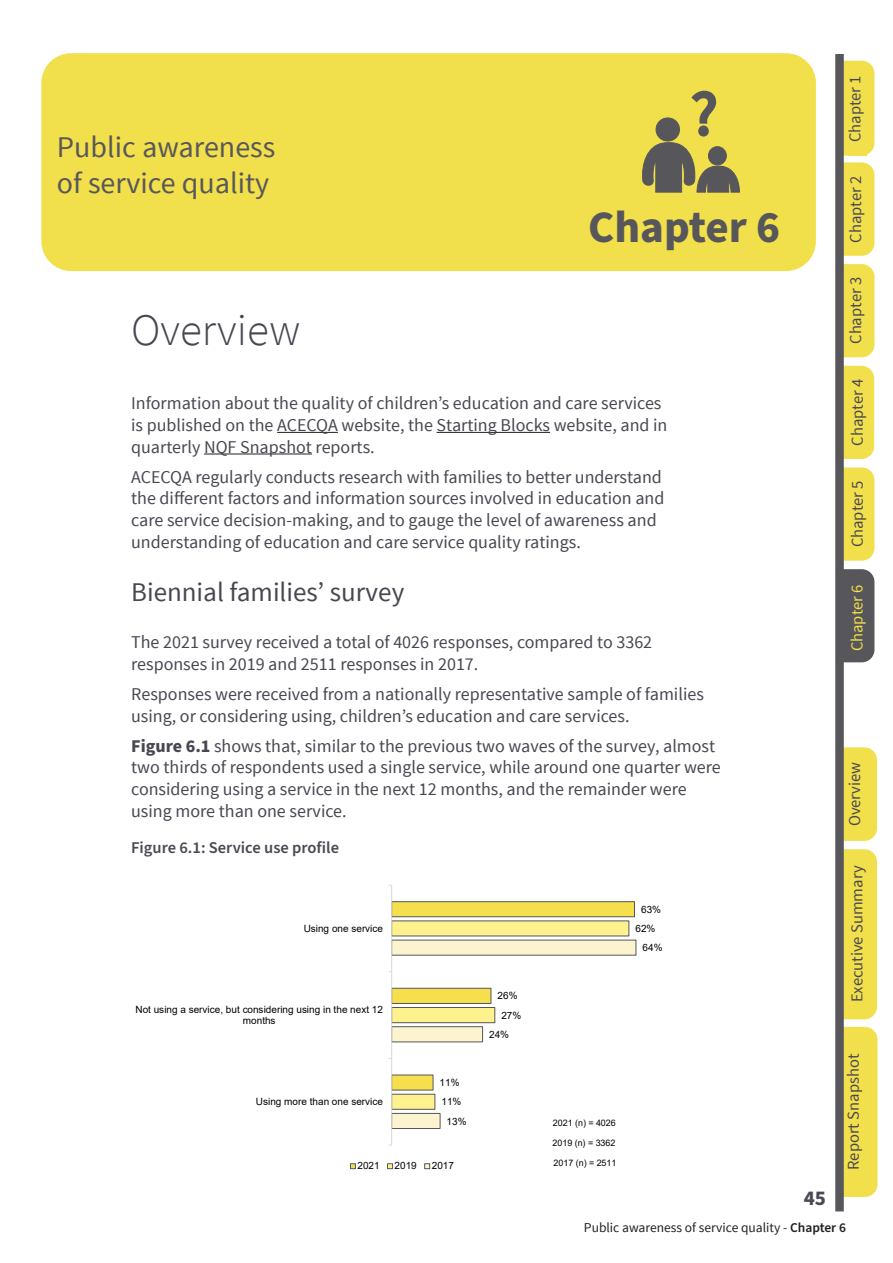
<style>
.page{position:relative;width:893px;height:1263px;background:#fff}
.page>*{position:absolute;margin:0;border:0;box-sizing:border-box;transform-origin:0 0}
.t1{font:61.35px "Source Sans Pro";color:#57575b}
.Banner_-_Chapter_tit{font:700 45px "Source Sans Pro";color:#57575b}
.t2{font:300 45px "Source Sans Pro";color:#474752}
.Banner_-_Description{font:30px/36px "Source Sans Pro";color:#57575b}
.Title_2{font:27px "Source Sans Pro";color:#474752}
.t3{font:700 21px "Source Sans Pro";color:#4a4a56}
.body_text{font:18px/21.6px "Source Sans Pro";color:#474752}
.t4{font:16.5px "Source Sans Pro";color:#474752}
.Figure_title{font:600 16.5px "Source Sans Pro";color:#4a4a56}
.t5{font:16.5px "Source Sans Pro";color:#494853}
.t6{font:16.5px "Source Sans Pro";color:#f2df4c}
.t7{font:13.5px "Source Sans Pro";color:#231f20}
.t8{font:10.05px/11.6px "Arial";letter-spacing:.005em;color:#000;text-align:center}
.t9{font:9px "Arial";letter-spacing:-.005em;color:#000}
.s1{font-weight:700}
.s2{font-weight:600}
</style>
<div class="page">
<div style="left:844px;top:1027px;width:33px;height:170px;background:#f2df4c"></div>
<div style="left:844px;top:747px;width:33px;height:94px;background:#f2df4c"></div>
<div style="left:844px;top:849px;width:33px;height:170px;background:#f2df4c"></div>
<div style="left:844px;top:467px;width:30px;height:94px;background:#f2df4c"></div>
<div style="left:844px;top:366px;width:30px;height:93px;background:#f2df4c"></div>
<div style="left:844px;top:162px;width:30px;height:94px;background:#f2df4c"></div>
<svg style="left:844px;top:61px;width:30px;height:95px"></svg>
<div style="left:848px;top:62px;width:19px;height:94px;background:#f2df4c"></div>
<div style="left:844px;top:264px;width:30px;height:93px;background:#f2df4c"></div>
<div style="left:844px;top:569px;width:30px;height:93px;background:#57575b"></div>
<div style="left:835px;top:54px;width:9px;height:1157px;background:#57575b"></div>
<div style="left:41px;top:53px;width:775px;height:218px;background:#f2df4c;border-radius:30px"></div>
<svg style="left:642px;top:117px;width:98px;height:76px"></svg>
<hr style="left:277px;top:432px;width:61px;height:1px;background:#231f20">
<hr style="left:437px;top:432px;width:113px;height:1px;background:#231f20">
<hr style="left:204px;top:453px;width:108px;height:1px;background:#231f20">
<svg style="left:392px;top:939px;width:245px;height:190px"></svg>
<svg style="left:392px;top:901px;width:243px;height:190px"></svg>
<hr style="left:391px;top:885px;width:1px;height:260px;background:#d9d9d9">
<svg style="left:389px;top:921px;width:240px;height:188px"></svg>
<svg style="left:350px;top:1163px;width:6px;height:6px"></svg>
<svg style="left:387px;top:1163px;width:6px;height:6px"></svg>
<svg style="left:424px;top:1163px;width:6px;height:6px"></svg>
<p class="Banner_-_Description" style="left:57px;top:130px;width:220px">Public awareness of service quality</p>
<h1 class="t2" style="left:131px;top:303px;width:171px">Overview</h1>
<p class="t1" style="left:691px;top:73px;width:28px">?</p>
<p class="Banner_-_Chapter_tit" style="left:588px;top:196px;width:193px">Chapter 6</p>
<p class="body_text" style="left:131px;top:393px;width:538px">Information about the quality of children’s education and care services is published on the ACECQA website, the Starting Blocks website, and in quarterly NQF Snapshot reports.</p>
<p class="body_text" style="left:131px;top:466px;width:535px">ACECQA regularly conducts research with families to better understand the different factors and information sources involved in education and care service decision-making, and to gauge the level of awareness and understanding of education and care service quality ratings.</p>
<p class="Title_2" style="left:131px;top:575px;width:275px">Biennial families’ survey</p>
<p class="body_text" style="left:131px;top:632px;width:523px">The 2021 survey received a total of 4026 responses, compared to 3362 responses in 2019 and 2511 responses in 2017.</p>
<p class="body_text" style="left:131px;top:684px;width:574px">Responses were received from a nationally representative sample of families using, or considering using, children’s education and care services.</p>
<p class="body_text" style="left:131px;top:735px;width:591px"><span class="s1">Figure 6.1</span> shows that, similar to the previous two waves of the survey, almost two thirds of respondents used a single service, while around one quarter were considering using a service in the next 12 months, and the remainder were using more than one service.</p>
<p class="Figure_title" style="left:131px;top:837px;width:209px">Figure 6.1: Service use profile</p>
<p class="t8" style="left:304px;top:922px;width:81px">Using one service</p>
<p class="t8" style="left:135px;top:1003px;width:249px">Not using a service, but considering using in the next 12 months</p>
<p class="t8" style="left:256px;top:1095px;width:129px">Using more than one service</p>
<p class="t8" style="left:440px;top:1077px;width:22px">11%</p>
<p class="t8" style="left:441px;top:1096px;width:22px">11%</p>
<p class="t8" style="left:447px;top:1115px;width:22px">13%</p>
<p class="t8" style="left:358px;top:1160px;width:24px">2021</p>
<p class="t8" style="left:395px;top:1160px;width:24px">2019</p>
<p class="t8" style="left:432px;top:1160px;width:24px">2017</p>
<p class="t8" style="left:497px;top:990px;width:22px">26%</p>
<p class="t8" style="left:501px;top:1009px;width:22px">27%</p>
<p class="t8" style="left:489px;top:1028px;width:22px">24%</p>
<p class="t8" style="left:641px;top:903px;width:22px">63%</p>
<p class="t8" style="left:635px;top:923px;width:22px">62%</p>
<p class="t8" style="left:642px;top:942px;width:22px">64%</p>
<p class="t9" style="left:553px;top:1116px;width:64px">2021 (n) = 4026</p>
<p class="t9" style="left:553px;top:1137px;width:64px">2019 (n) = 3362</p>
<p class="t9" style="left:554px;top:1157px;width:64px">2017 (n) = 2511</p>
<p class="t5" style="left:845px;top:142px;width:68px;rotate:-90deg">Chapter 1</p>
<p class="t4" style="left:845px;top:243px;width:68px;rotate:-90deg">Chapter 2</p>
<p class="t4" style="left:845px;top:344px;width:68px;rotate:-90deg">Chapter 3</p>
<p class="t4" style="left:847px;top:446px;width:68px;rotate:-90deg">Chapter 4</p>
<p class="t4" style="left:847px;top:547px;width:68px;rotate:-90deg">Chapter 5</p>
<p class="t6" style="left:847px;top:651px;width:68px;rotate:-90deg">Chapter 6</p>
<p class="t3" style="left:804px;top:1183px;width:24px">45</p>
<p class="t4" style="left:845px;top:826px;width:66px;rotate:-90deg">Overview</p>
<p class="t4" style="left:847px;top:1002px;width:138px;rotate:-90deg">Executive Summary</p>
<p class="t4" style="left:843px;top:1170px;width:118px;rotate:-90deg">Report Snapshot</p>
<p class="t7" style="left:584px;top:1219px;width:264px">Public awareness of service quality - <span class="s2">Chapter 6</span></p>
</div>
